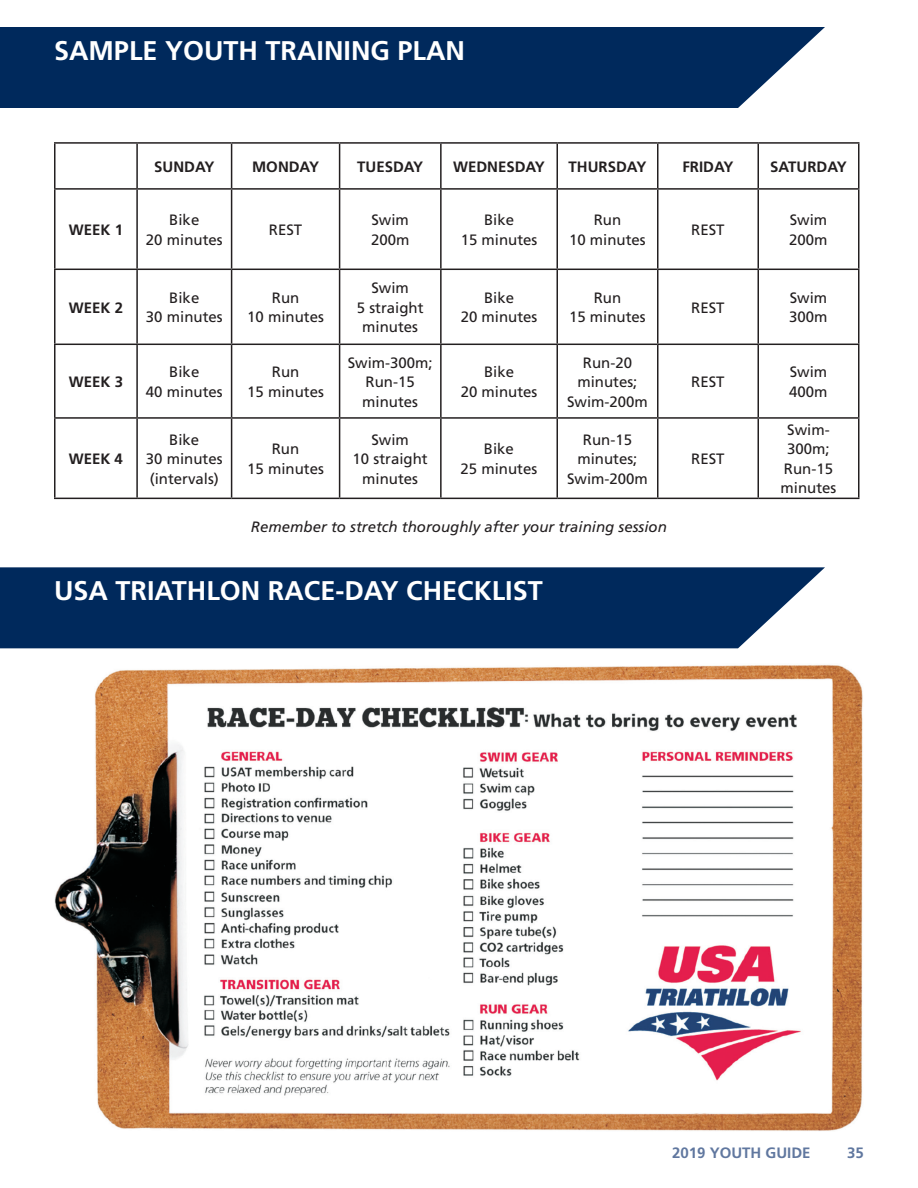
<style>
.page{position:relative;width:918px;height:1188px;background:#fff}
.page>*{position:absolute;margin:0;border:0;box-sizing:border-box;transform-origin:0 0}
.t1{font:700 27px "Frutiger";color:#fff}
.t2{font:15px/19.5px "Frutiger";color:#231f20;text-align:center}
.t3{font:700 15px "Frutiger";color:#231f20}
.t4{font:italic 15px "Frutiger";color:#231f20}
.t5{font:700 15px "Frutiger";color:#60779f}
</style>
<div class="page">
<hr style="left:54px;top:142px;width:83px;height:2px;background:#231f20">
<hr style="left:54px;top:144px;width:2px;height:44px;background:#231f20">
<hr style="left:137px;top:142px;width:95px;height:2px;background:#231f20">
<hr style="left:136px;top:144px;width:2px;height:44px;background:#231f20">
<hr style="left:232px;top:142px;width:108px;height:2px;background:#231f20">
<hr style="left:231px;top:144px;width:1px;height:44px;background:#231f20">
<hr style="left:340px;top:142px;width:101px;height:2px;background:#231f20">
<hr style="left:339px;top:144px;width:1px;height:44px;background:#231f20">
<hr style="left:441px;top:142px;width:116px;height:2px;background:#231f20">
<hr style="left:440px;top:144px;width:2px;height:44px;background:#231f20">
<hr style="left:557px;top:142px;width:101px;height:2px;background:#231f20">
<hr style="left:556px;top:144px;width:2px;height:44px;background:#231f20">
<hr style="left:658px;top:142px;width:100px;height:2px;background:#231f20">
<hr style="left:657px;top:144px;width:1px;height:44px;background:#231f20">
<hr style="left:758px;top:142px;width:102px;height:2px;background:#231f20">
<hr style="left:758px;top:144px;width:1px;height:44px;background:#231f20">
<hr style="left:858px;top:144px;width:2px;height:44px;background:#231f20">
<hr style="left:54px;top:188px;width:83px;height:2px;background:#231f20">
<hr style="left:54px;top:190px;width:2px;height:79px;background:#231f20">
<hr style="left:137px;top:188px;width:95px;height:2px;background:#231f20">
<hr style="left:136px;top:190px;width:2px;height:79px;background:#231f20">
<hr style="left:232px;top:188px;width:108px;height:2px;background:#231f20">
<hr style="left:231px;top:190px;width:1px;height:79px;background:#231f20">
<hr style="left:340px;top:188px;width:101px;height:2px;background:#231f20">
<hr style="left:339px;top:190px;width:1px;height:79px;background:#231f20">
<hr style="left:441px;top:188px;width:116px;height:2px;background:#231f20">
<hr style="left:440px;top:190px;width:2px;height:79px;background:#231f20">
<hr style="left:557px;top:188px;width:101px;height:2px;background:#231f20">
<hr style="left:556px;top:190px;width:2px;height:79px;background:#231f20">
<hr style="left:658px;top:188px;width:100px;height:2px;background:#231f20">
<hr style="left:657px;top:190px;width:1px;height:79px;background:#231f20">
<hr style="left:758px;top:188px;width:102px;height:2px;background:#231f20">
<hr style="left:758px;top:190px;width:1px;height:79px;background:#231f20">
<hr style="left:858px;top:190px;width:2px;height:79px;background:#231f20">
<hr style="left:54px;top:269px;width:83px;height:1px;background:#231f20">
<hr style="left:54px;top:270px;width:2px;height:74px;background:#231f20">
<hr style="left:137px;top:269px;width:95px;height:1px;background:#231f20">
<hr style="left:136px;top:270px;width:2px;height:74px;background:#231f20">
<hr style="left:232px;top:269px;width:108px;height:1px;background:#231f20">
<hr style="left:231px;top:270px;width:1px;height:74px;background:#231f20">
<hr style="left:340px;top:269px;width:101px;height:1px;background:#231f20">
<hr style="left:339px;top:270px;width:1px;height:74px;background:#231f20">
<hr style="left:441px;top:269px;width:116px;height:1px;background:#231f20">
<hr style="left:440px;top:270px;width:2px;height:74px;background:#231f20">
<hr style="left:557px;top:269px;width:101px;height:1px;background:#231f20">
<hr style="left:556px;top:270px;width:2px;height:74px;background:#231f20">
<hr style="left:658px;top:269px;width:100px;height:1px;background:#231f20">
<hr style="left:657px;top:270px;width:1px;height:74px;background:#231f20">
<hr style="left:758px;top:269px;width:102px;height:1px;background:#231f20">
<hr style="left:758px;top:270px;width:1px;height:74px;background:#231f20">
<hr style="left:858px;top:270px;width:2px;height:74px;background:#231f20">
<hr style="left:54px;top:344px;width:83px;height:1px;background:#231f20">
<hr style="left:54px;top:345px;width:2px;height:72px;background:#231f20">
<hr style="left:137px;top:344px;width:95px;height:1px;background:#231f20">
<hr style="left:136px;top:345px;width:2px;height:72px;background:#231f20">
<hr style="left:232px;top:344px;width:108px;height:1px;background:#231f20">
<hr style="left:231px;top:345px;width:1px;height:72px;background:#231f20">
<hr style="left:340px;top:344px;width:101px;height:1px;background:#231f20">
<hr style="left:339px;top:345px;width:1px;height:72px;background:#231f20">
<hr style="left:441px;top:344px;width:116px;height:1px;background:#231f20">
<hr style="left:440px;top:345px;width:2px;height:72px;background:#231f20">
<hr style="left:557px;top:344px;width:101px;height:1px;background:#231f20">
<hr style="left:556px;top:345px;width:2px;height:72px;background:#231f20">
<hr style="left:658px;top:344px;width:100px;height:1px;background:#231f20">
<hr style="left:657px;top:345px;width:1px;height:72px;background:#231f20">
<hr style="left:758px;top:344px;width:102px;height:1px;background:#231f20">
<hr style="left:758px;top:345px;width:1px;height:72px;background:#231f20">
<hr style="left:858px;top:345px;width:2px;height:72px;background:#231f20">
<hr style="left:54px;top:417px;width:83px;height:2px;background:#231f20">
<hr style="left:54px;top:419px;width:2px;height:79px;background:#231f20">
<hr style="left:137px;top:417px;width:95px;height:2px;background:#231f20">
<hr style="left:136px;top:419px;width:2px;height:79px;background:#231f20">
<hr style="left:232px;top:417px;width:108px;height:2px;background:#231f20">
<hr style="left:231px;top:419px;width:1px;height:79px;background:#231f20">
<hr style="left:340px;top:417px;width:101px;height:2px;background:#231f20">
<hr style="left:339px;top:419px;width:1px;height:79px;background:#231f20">
<hr style="left:441px;top:417px;width:116px;height:2px;background:#231f20">
<hr style="left:440px;top:419px;width:2px;height:79px;background:#231f20">
<hr style="left:557px;top:417px;width:101px;height:2px;background:#231f20">
<hr style="left:556px;top:419px;width:2px;height:79px;background:#231f20">
<hr style="left:658px;top:417px;width:100px;height:2px;background:#231f20">
<hr style="left:657px;top:419px;width:1px;height:79px;background:#231f20">
<hr style="left:758px;top:417px;width:102px;height:2px;background:#231f20">
<hr style="left:758px;top:419px;width:1px;height:79px;background:#231f20">
<hr style="left:858px;top:419px;width:2px;height:79px;background:#231f20">
<hr style="left:54px;top:498px;width:83px;height:1px;background:#231f20">
<hr style="left:137px;top:498px;width:95px;height:1px;background:#231f20">
<hr style="left:232px;top:498px;width:108px;height:1px;background:#231f20">
<hr style="left:340px;top:498px;width:101px;height:1px;background:#231f20">
<hr style="left:441px;top:498px;width:116px;height:1px;background:#231f20">
<hr style="left:557px;top:498px;width:101px;height:1px;background:#231f20">
<hr style="left:658px;top:498px;width:100px;height:1px;background:#231f20">
<hr style="left:758px;top:498px;width:102px;height:1px;background:#231f20">
<img style="left:54px;top:664px;width:809px;height:467px">
<div style="left:0;top:27px;width:825px;height:81px;background:#00295c"></div>
<div style="left:0;top:567px;width:825px;height:81px;background:#00295c"></div>
<h1 class="t1" style="left:54px;top:34px;width:413px">SAMPLE YOUTH TRAINING PLAN</h1>
<p class="t3" style="left:154px;top:158px;width:62px">SUNDAY</p>
<p class="t3" style="left:252px;top:158px;width:68px">MONDAY</p>
<p class="t3" style="left:357px;top:158px;width:68px">TUESDAY</p>
<p class="t3" style="left:453px;top:158px;width:93px">WEDNESDAY</p>
<p class="t3" style="left:569px;top:158px;width:79px">THURSDAY</p>
<p class="t3" style="left:682px;top:158px;width:53px">FRIDAY</p>
<p class="t3" style="left:770px;top:158px;width:78px">SATURDAY</p>
<p class="t3" style="left:69px;top:221px;width:56px">WEEK 1</p>
<p class="t2" style="left:146px;top:210px;width:78px">Bike<br>20 minutes</p>
<p class="t2" style="left:269px;top:220px;width:35px">REST</p>
<p class="t2" style="left:371px;top:210px;width:40px;text-align:left">Swim<br>200m</p>
<p class="t2" style="left:461px;top:210px;width:78px">Bike<br>15 minutes</p>
<p class="t2" style="left:569px;top:210px;width:78px">Run<br>10 minutes</p>
<p class="t2" style="left:691px;top:220px;width:35px">REST</p>
<p class="t2" style="left:789px;top:210px;width:40px;text-align:left">Swim<br>200m</p>
<p class="t3" style="left:69px;top:299px;width:56px">WEEK 2</p>
<p class="t2" style="left:146px;top:288px;width:78px">Bike<br>30 minutes</p>
<p class="t2" style="left:247px;top:288px;width:78px">Run<br>10 minutes</p>
<p class="t2" style="left:357px;top:278px;width:68px">Swim<br>5 straight minutes</p>
<p class="t2" style="left:461px;top:288px;width:78px">Bike<br>20 minutes</p>
<p class="t2" style="left:569px;top:288px;width:78px">Run<br>15 minutes</p>
<p class="t2" style="left:691px;top:298px;width:35px">REST</p>
<p class="t2" style="left:789px;top:288px;width:40px;text-align:left">Swim<br>300m</p>
<p class="t3" style="left:69px;top:373px;width:56px">WEEK 3</p>
<p class="t2" style="left:146px;top:362px;width:78px">Bike<br>40 minutes</p>
<p class="t2" style="left:247px;top:362px;width:78px">Run<br>15 minutes</p>
<p class="t2" style="left:348px;top:353px;width:87px">Swim-300m;<br>Run-15 minutes</p>
<p class="t2" style="left:461px;top:362px;width:78px">Bike<br>20 minutes</p>
<p class="t2" style="left:567px;top:353px;width:82px">Run-20 minutes;<br>Swim-200m</p>
<p class="t3" style="left:69px;top:450px;width:56px">WEEK 4</p>
<p class="t2" style="left:146px;top:430px;width:78px">Bike<br>30 minutes (intervals)</p>
<p class="t2" style="left:247px;top:439px;width:78px">Run<br>15 minutes</p>
<p class="t2" style="left:353px;top:430px;width:77px">Swim<br>10 straight minutes</p>
<p class="t2" style="left:461px;top:439px;width:78px">Bike<br>25 minutes</p>
<p class="t2" style="left:567px;top:430px;width:82px">Run-15 minutes;<br>Swim-200m</p>
<p class="t4" style="left:251px;top:518px;width:417px">Remember to stretch thoroughly after your training session</p>
<h1 class="t1" style="left:54px;top:575px;width:490px">USA TRIATHLON RACE-DAY CHECKLIST</h1>
<p class="t2" style="left:691px;top:372px;width:35px">REST</p>
<p class="t2" style="left:789px;top:362px;width:40px;text-align:left">Swim<br>400m</p>
<p class="t2" style="left:691px;top:449px;width:35px">REST</p>
<p class="t2" style="left:781px;top:420px;width:57px">Swim-<br>300m;<br>Run-15 minutes</p>
<p class="t5" style="left:672px;top:1144px;width:140px">2019 YOUTH GUIDE</p>
<p class="t5" style="left:847px;top:1144px;width:18px">35</p>
</div>
